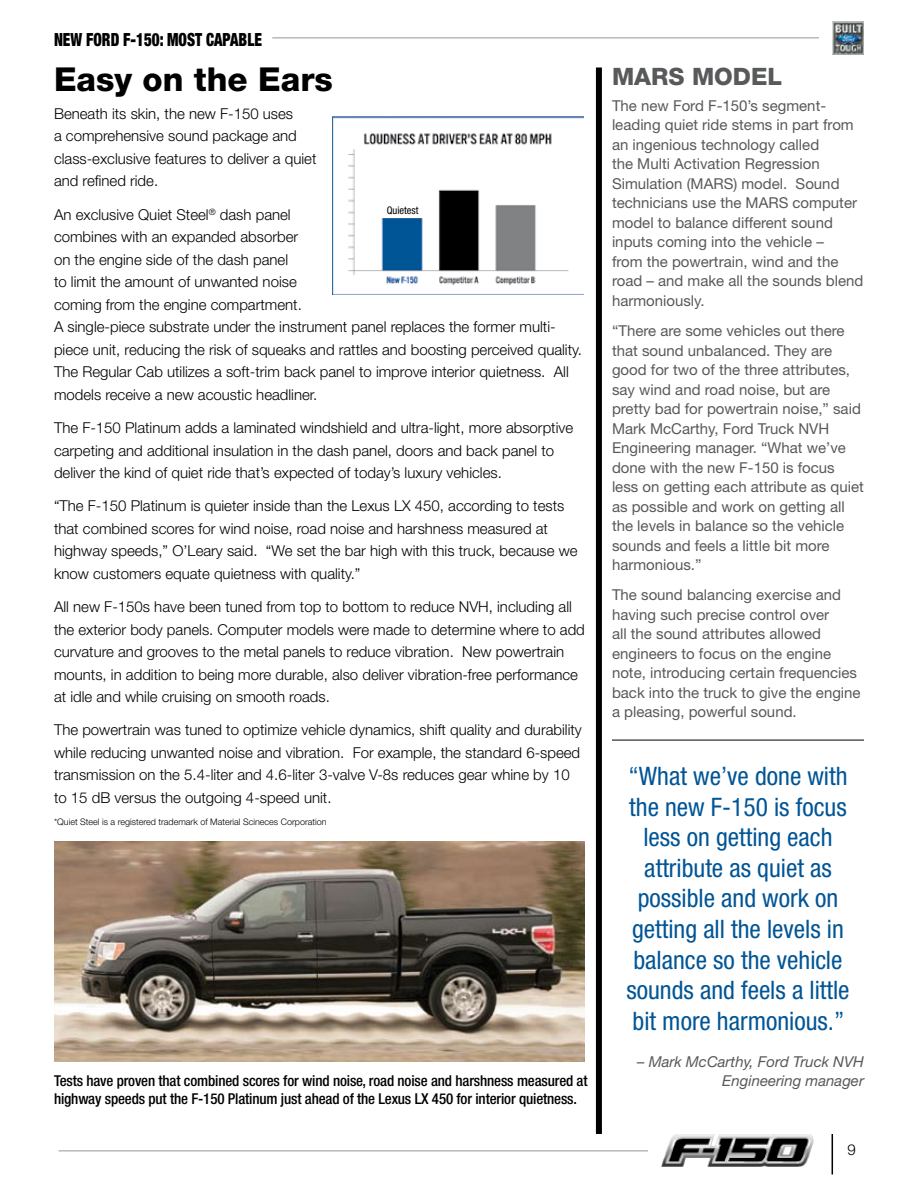
<style>
.page{position:relative;width:918px;height:1188px;background:#fff}
.page>*{position:absolute;margin:0;border:0;box-sizing:border-box;transform-origin:0 0}
.t1{font:800 33px "Helvetica Neue LT Std";color:#000}
.t2{font:condensed 25.5px/30.6px "Helvetica Neue LT Std";color:#005596;text-align:center}
.t3{font:800 24px "Helvetica Neue LT Std";color:#58595b}
.t4{font:900 condensed 18.15px "Helvetica Neue LT Std";color:#000;scale:.83 1}
.t5{font:300 15px/22.5px "Helvetica Neue LT Std";color:#000}
.t6{font:15px/19.5px "Helvetica Neue LT Std";color:#58595b}
.t7{font:500 condensed 15px/18px "Helvetica Neue LT Std";letter-spacing:-.01em;color:#000}
.t8{font:italic 15px/19.5px "Helvetica Neue LT Std";color:#58595b;text-align:right}
.t9{font:condensed 10.5px "Helvetica Neue LT Std";color:#000}
.t10{font:300 9px "Helvetica Neue LT Std";color:#000}
</style>
<div class="page">
<img style="left:662px;top:1134px;width:152px;height:32px">
<hr style="left:832px;top:1134px;width:1px;height:40px;background:#000">
<hr style="left:58px;top:1150px;width:590px;height:1px;background:#939598">
<hr style="left:272px;top:38px;width:547px;height:1px;background:#939598">
<img style="left:832px;top:21px;width:32px;height:33px">
<img style="left:54px;top:841px;width:531px;height:221px">
<div style="left:596px;top:68px;width:6px;height:1066px;background:#000"></div>
<img style="left:333px;top:117px;width:250px;height:177px">
<hr style="left:612px;top:740px;width:252px;height:1px;background:#000">
<div style="left:383px;top:202px;width:39px;height:16px;background:#fff"></div>
<p class="t4" style="left:54px;top:28px;width:252px">NEW FORD F-150: MOST CAPABLE</p>
<h1 class="t1" style="left:54px;top:60px;width:280px">Easy on the Ears</h1>
<p class="t5" style="left:54px;top:102px;width:264px">Beneath its skin, the new F-150 uses<br>a comprehensive sound package and class-exclusive features to deliver a quiet and refined ride.</p>
<p class="t5" style="left:54px;top:203px;width:529px">An exclusive Quiet Steel<sup>®</sup> dash panel<br>combines with an expanded absorber<br>on the engine side of the dash panel<br>to limit the amount of unwanted noise<br>coming from the engine compartment.<br>A single-piece substrate under the instrument panel replaces the former multi&shy;piece unit, reducing the risk of squeaks and rattles and boosting perceived quality.<br>The Regular Cab utilizes a soft-trim back panel to improve interior quietness. All models receive a new acoustic headliner.</p>
<p class="t5" style="left:54px;top:416px;width:521px">The F-150 Platinum adds a laminated windshield and ultra-light, more absorptive carpeting and additional insulation in the dash panel, doors and back panel to deliver the kind of quiet ride that’s expected of today’s luxury vehicles.</p>
<p class="t5" style="left:54px;top:494px;width:525px">“The F-150 Platinum is quieter inside than the Lexus LX 450, according to tests that combined scores for wind noise, road noise and harshness measured at highway speeds,” O’Leary said. “We set the bar high with this truck, because we know customers equate quietness with quality.”</p>
<p class="t5" style="left:54px;top:595px;width:532px">All new F-150s have been tuned from top to bottom to reduce NVH, including all the exterior body panels. Computer models were made to determine where to add curvature and grooves to the metal panels to reduce vibration. New powertrain mounts, in addition to being more durable, also deliver vibration-free performance at idle and while cruising on smooth roads.</p>
<p class="t5" style="left:54px;top:719px;width:529px">The powertrain was tuned to optimize vehicle dynamics, shift quality and durability while reducing unwanted noise and vibration. For example, the standard 6-speed transmission on the 5.4-liter and 4.6-liter 3-valve V-8s reduces gear whine by 10 to 15 dB versus the outgoing 4-speed unit.</p>
<p class="t10" style="left:54px;top:817px;width:274px">*Quiet Steel is a registered trademark of Material Scineces Corporation</p>
<p class="t9" style="left:387px;top:204px;width:33px">Quietest</p>
<p class="t7" style="left:54px;top:1072px;width:535px">Tests have proven that combined scores for wind noise, road noise and harshness measured at highway speeds put the F-150 Platinum just ahead of the Lexus LX 450 for interior quietness.</p>
<h3 class="t3" style="left:612px;top:62px;width:164px">MARS Model</h3>
<p class="t6" style="left:612px;top:96px;width:253px">The new Ford F-150’s segment&shy;leading quiet ride stems in part from an ingenious technology called<br>the Multi Activation Regression<br>Simulation (MARS) model. Sound technicians use the MARS computer model to balance different sound inputs coming into the vehicle –<br>from the powertrain, wind and the road – and make all the sounds blend harmoniously.</p>
<p class="t6" style="left:612px;top:321px;width:253px">“There are some vehicles out there that sound unbalanced. They are good for two of the three attributes, say wind and road noise, but are pretty bad for powertrain noise,” said<br>Mark McCarthy, Ford Truck NVH<br>Engineering manager. “What we’ve done with the new F-150 is focus less on getting each attribute as quiet as possible and work on getting all the levels in balance so the vehicle sounds and feels a little bit more harmonious.”</p>
<p class="t6" style="left:612px;top:585px;width:250px">The sound balancing exercise and having such precise control over<br>all the sound attributes allowed engineers to focus on the engine note, introducing certain frequencies back into the truck to give the engine a pleasing, powerful sound.</p>
<h2 class="t2" style="left:626px;top:761px;width:225px">“What we’ve done with the new F-150 is focus less on getting each attribute as quiet as possible and work on getting all the levels in balance so the vehicle sounds and feels a little bit more harmonious.”</h2>
<p class="t8" style="left:637px;top:1052px;width:228px">– Mark McCarthy, Ford Truck NVH<br>Engineering manager</p>
</div>
